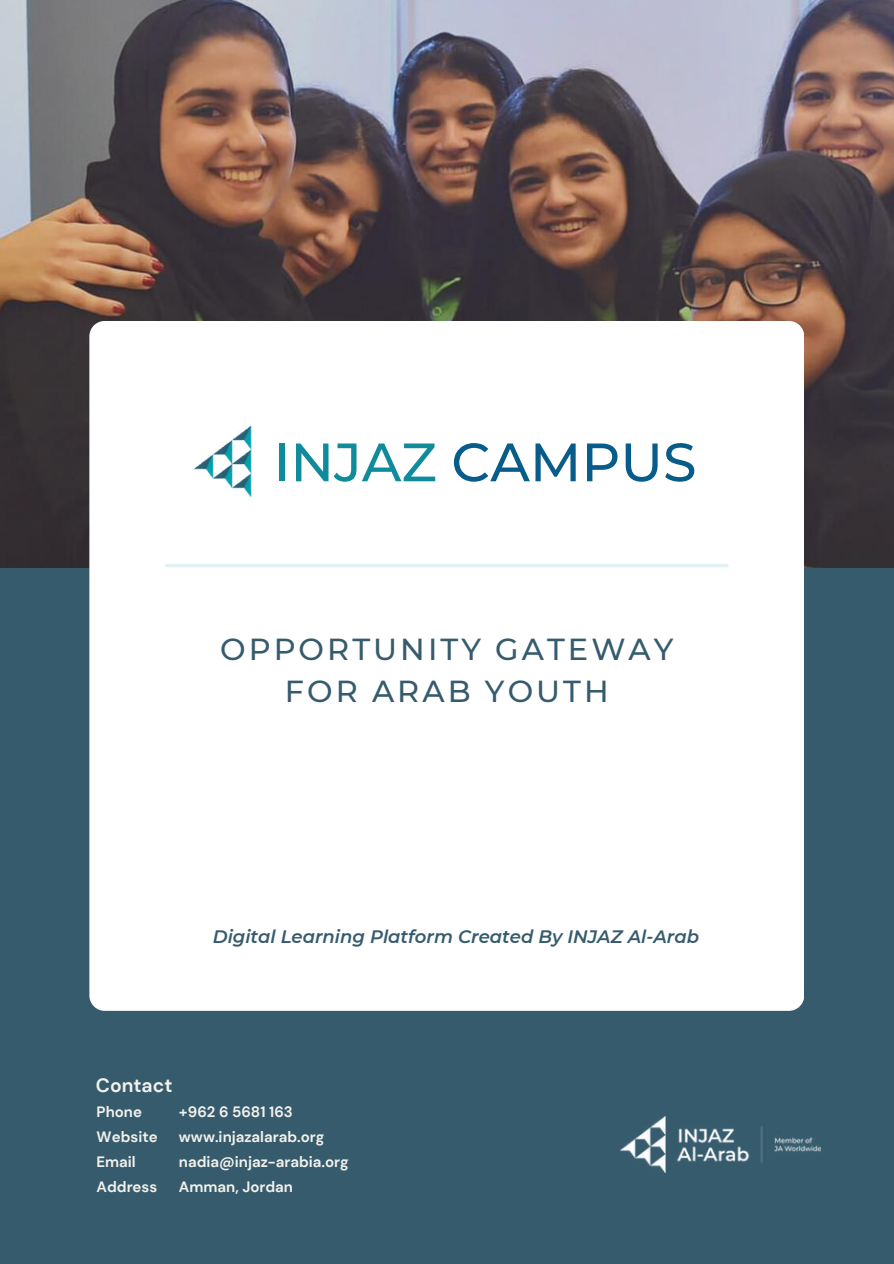
<style>
.page{position:relative;width:894px;height:1264px;background:#fff}
.page>*{position:absolute;margin:0;border:0;box-sizing:border-box;transform-origin:0 0}
.t1{font:500 53.85px "Montserrat";color:#075c89}
.t2{font:500 30.3px/41.7px "Montserrat";letter-spacing:.1em;color:#365b6d;text-align:center}
.t3{font:700 19.2px "DM Sans";color:#f2f1ec}
.t4{font:italic 600 18px "Montserrat";color:#365b6d}
.t5{font:700 15px "DM Sans";color:#f2f1ec}
.s1{color:#0f8b9c}
</style>
<div class="page">
<div style="left:0;top:0;width:893px;height:1263px;background:#365b6d"></div>
<img style="left:0;top:0;width:893px;height:567px">
<div style="left:89px;top:321px;width:715px;height:689px;background:#fff;border-radius:15px"></div>
<img style="left:620px;top:1116px;width:200px;height:56px">
<img style="left:194px;top:425px;width:58px;height:73px">
<hr style="left:166px;top:564px;width:561px;height:3px;background:#e4eff4">
<h1 class="t1" style="left:273px;top:429px;width:424px"><span class="s1">INJAZ</span> CAMPUS</h1>
<h2 class="t2" style="left:220px;top:628px;width:454px">OPPORTUNITY GATEWAY<br>FOR ARAB YOUTH</h2>
<p class="t4" style="left:213px;top:925px;width:487px">Digital Learning Platform Created By INJAZ Al-Arab</p>
<p class="t3" style="left:96px;top:1072px;width:78px">Contact</p>
<p class="t5" style="left:97px;top:1102px;width:47px">Phone</p>
<p class="t5" style="left:179px;top:1102px;width:115px">+962 6 5681 163</p>
<p class="t5" style="left:97px;top:1127px;width:63px">Website</p>
<p class="t5" style="left:179px;top:1127px;width:147px">www.injazalarab.org</p>
<p class="t5" style="left:97px;top:1152px;width:41px">Email</p>
<p class="t5" style="left:179px;top:1152px;width:171px">nadia@injaz-arabia.org</p>
<p class="t5" style="left:97px;top:1177px;width:62px">Address</p>
<p class="t5" style="left:179px;top:1177px;width:115px">Amman, Jordan</p>
</div>
